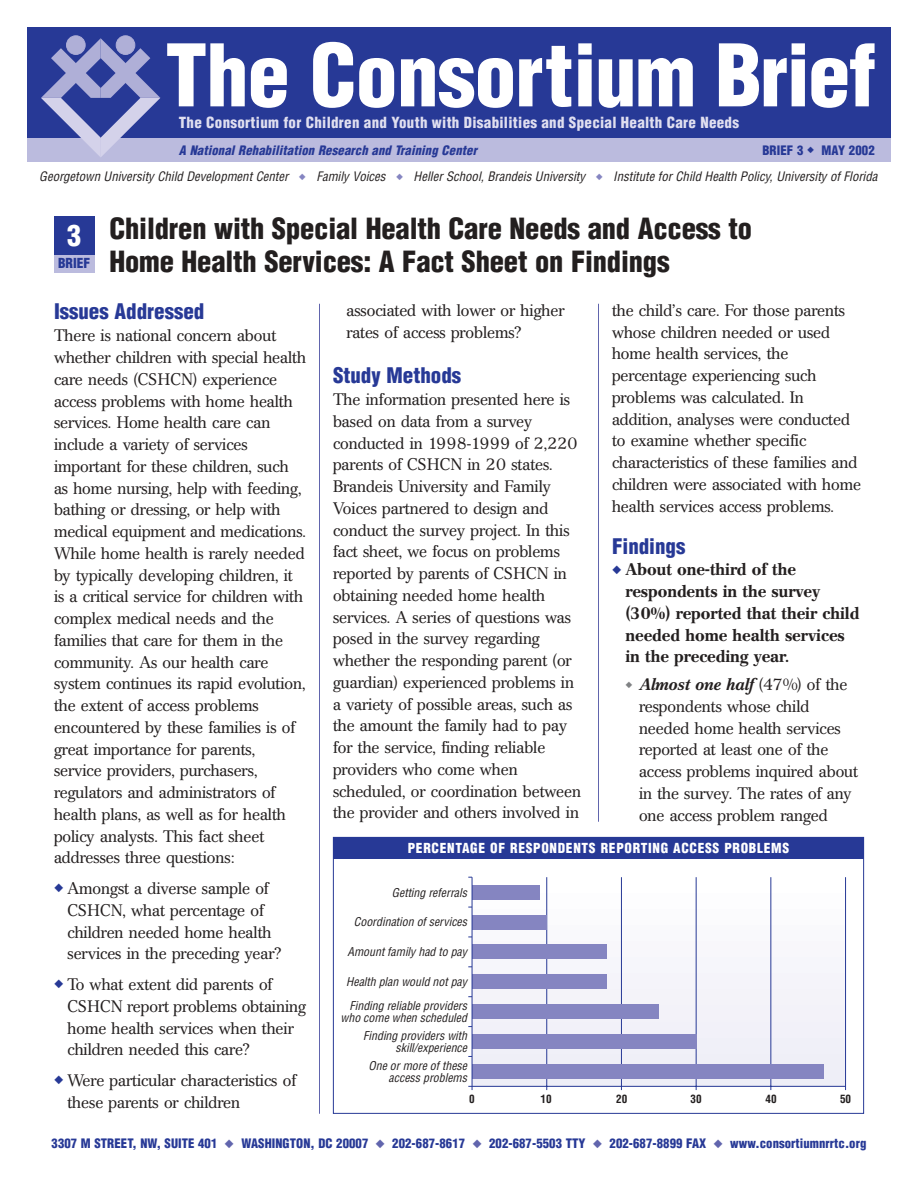
<style>
.page{position:relative;width:918px;height:1188px;background:#fff}
.page>*{position:absolute;margin:0;border:0;box-sizing:border-box;transform-origin:0 0}
.t1{font:900 condensed 84px "Helvetica";letter-spacing:-.01em;color:#fff}
.t2{font:900 condensed 28.5px/33px "Helvetica";letter-spacing:-.005em;color:#231f1f}
.t3{font:900 condensed 28.5px "Helvetica";color:#fff}
.t4{font:900 condensed 21px "Helvetica";color:#273996}
.t5{font:16.5px/21.8px "Cremona";color:#231f1f}
.t6{font:700 16.5px/21.8px "Cremona";color:#231f1f}
.t7{font:900 condensed 15px "Helvetica";letter-spacing:.02em;color:#e0dff0}
.t8{font:900 condensed 13.5px "Helvetica";letter-spacing:.05em;color:#fff}
.t9{font:900 condensed 13.5px "Helvetica";color:#273996}
.t10{font:italic condensed 12.75px "Helvetica";color:#231f1f}
.t11{font:900 condensed 12.75px "Helvetica";letter-spacing:.005em;color:#273996}
.t12{font:italic 900 condensed 12.75px "Helvetica";letter-spacing:.01em;color:#273996}
.t13{font:italic condensed 11.85px/17.4px "Helvetica";color:#231f1f;text-align:right}
.t14{font:700 condensed 11.25px "Helvetica";color:#231f1f}
.s1{color:#8585c1}
.s2{color:#273996}
.s3{color:#808284}
.s4{font-weight:700;font-style:italic}
.s5{color:#6165ad}
</style>
<div class="page">
<div style="left:472px;top:909px;width:374px;height:16px;background:#fbfbfd"></div>
<div style="left:472px;top:925px;width:374px;height:17px;background:#f9f9fc"></div>
<div style="left:472px;top:942px;width:374px;height:16px;background:#f8f7fb"></div>
<div style="left:472px;top:958px;width:374px;height:16px;background:#f6f6fb"></div>
<div style="left:472px;top:974px;width:374px;height:16px;background:#f5f4fa"></div>
<div style="left:472px;top:990px;width:374px;height:16px;background:#f4f3f9"></div>
<div style="left:472px;top:1006px;width:374px;height:16px;background:#f3f2f9"></div>
<div style="left:472px;top:1022px;width:374px;height:16px;background:#f2f1f9"></div>
<div style="left:472px;top:1038px;width:374px;height:16px;background:#f0f0f8"></div>
<div style="left:472px;top:1054px;width:374px;height:16px;background:#efeff7"></div>
<div style="left:472px;top:1070px;width:374px;height:16px;background:#eeeef7"></div>
<hr style="left:845px;top:877px;width:1px;height:213px;background:#273996">
<hr style="left:468px;top:1086px;width:378px;height:1px;background:#273996">
<hr style="left:771px;top:877px;width:1px;height:213px;background:#273996">
<hr style="left:696px;top:877px;width:1px;height:213px;background:#273996">
<hr style="left:621px;top:877px;width:1px;height:213px;background:#273996">
<hr style="left:546px;top:877px;width:1px;height:213px;background:#273996">
<div style="left:472px;top:1064px;width:351px;height:15px;background:#8585c1"></div>
<div style="left:472px;top:1034px;width:224px;height:15px;background:#8585c1"></div>
<div style="left:472px;top:1004px;width:187px;height:15px;background:#8585c1"></div>
<div style="left:472px;top:974px;width:135px;height:15px;background:#8585c1"></div>
<div style="left:472px;top:944px;width:135px;height:15px;background:#8585c1"></div>
<div style="left:472px;top:915px;width:75px;height:14px;background:#8585c1"></div>
<div style="left:472px;top:885px;width:67px;height:15px;background:#8585c1"></div>
<hr style="left:472px;top:877px;width:1px;height:213px;background:#273996">
<div style="left:333px;top:837px;width:531px;height:22px;background:#273996"></div>
<hr style="left:319px;top:304px;width:1px;height:810px;background:#6165ad">
<hr style="left:598px;top:304px;width:1px;height:518px;background:#6165ad">
<div style="left:27px;top:135px;width:864px;height:27px;background:#bbbbde"></div>
<div style="left:27px;top:27px;width:864px;height:110px;background:#273996"></div>
<div style="left:66px;top:36px;width:19px;height:19px;background:#afafd7;border:1px solid #afafd7;border-radius:50%"></div>
<div style="left:116px;top:36px;width:19px;height:19px;background:#afafd7;border:1px solid #afafd7;border-radius:50%"></div>
<svg style="left:41px;top:38px;width:119px;height:119px"></svg>
<div style="left:54px;top:216px;width:40px;height:54px;background:#273996"></div>
<div style="left:54px;top:255px;width:40px;height:17px;background:#bbbbde"></div>
<h1 class="t1" style="left:165px;top:43px;width:713px">The Consortium Brief</h1>
<p class="t7" style="left:179px;top:117px;width:562px">The Consortium for Children and Youth with Disabilities and Special Health Care Needs</p>
<p class="t12" style="left:179px;top:145px;width:300px">A National Rehabilitation Research and Training Center</p>
<p class="t11" style="left:762px;top:145px;width:114px">BRIEF 3 ◆ MAY 2002</p>
<p class="t10" style="left:39px;top:172px;width:840px">Georgetown University Child Development Center <span class="s1">◆</span> Family Voices <span class="s1">◆</span> Heller School, Brandeis University <span class="s1">◆</span> Institute for Child Health Policy, University of Florida</p>
<h2 class="t2" style="left:110px;top:214px;width:644px">Children with Special Health Care Needs and Access to<br>Home Health Services: A Fact Sheet on Findings</h2>
<p class="t4" style="left:54px;top:304px;width:152px">Issues Addressed</p>
<p class="t5" style="left:54px;top:326px;width:254px">There is national concern about whether children with special health care needs (CSHCN) experience access problems with home health services. Home health care can include a variety of services important for these children, such as home nursing, help with feeding, bathing or dressing, or help with medical equipment and medications.<br>While home health is rarely needed by typically developing children, it is a critical service for children with complex medical needs and the families that care for them in the community. As our health care system continues its rapid evolution, the extent of access problems encountered by these families is of great importance for parents, service providers, purchasers, regulators and administrators of health plans, as well as for health policy analysts. This fact sheet addresses three questions:</p>
<p class="t5" style="left:68px;top:879px;width:216px;text-indent:-14px"><span class="s2">◆</span> Amongst a diverse sample of<br>CSHCN, what percentage of children needed home health services in the preceding year?</p>
<p class="t5" style="left:67px;top:975px;width:240px;text-indent:-13px"><span class="s2">◆</span> To what extent did parents of<br>CSHCN report problems obtaining home health services when their children needed this care?</p>
<p class="t5" style="left:68px;top:1071px;width:230px;text-indent:-14px"><span class="s2">◆</span> Were particular characteristics of these parents or children</p>
<h2 class="t3" style="left:67px;top:224px;width:16px">3</h2>
<p class="t9" style="left:58px;top:258px;width:34px">BRIEF</p>
<p class="t5" style="left:347px;top:301px;width:220px">associated with lower or higher rates of access problems?</p>
<p class="t4" style="left:333px;top:368px;width:130px">Study Methods</p>
<p class="t5" style="left:333px;top:390px;width:249px">The information presented here is based on data from a survey conducted in 1998-1999 of 2,220 parents of CSHCN in 20 states.<br>Brandeis University and Family<br>Voices partnered to design and conduct the survey project. In this fact sheet, we focus on problems reported by parents of CSHCN in obtaining needed home health services. A series of questions was posed in the survey regarding whether the responding parent (or guardian) experienced problems in a variety of possible areas, such as the amount the family had to pay for the service, finding reliable providers who come when scheduled, or coordination between the provider and others involved in</p>
<p class="t5" style="left:612px;top:301px;width:251px">the child’s care. For those parents whose children needed or used home health services, the percentage experiencing such problems was calculated. In addition, analyses were conducted to examine whether specific characteristics of these families and children were associated with home health services access problems.</p>
<p class="t4" style="left:612px;top:538px;width:75px">Findings</p>
<p class="t6" style="left:626px;top:561px;width:235px;text-indent:-14px"><span class="s2">◆</span> About one-third of the respondents in the survey (30%) reported that their child needed home health services in the preceding year.</p>
<p class="t5" style="left:639px;top:675px;width:221px;text-indent:-14px"><span class="s3">◆</span> <span class="s4">Almost one half</span> (47%) of the respondents whose child needed home health services reported at least one of the access problems inquired about in the survey. The rates of any one access problem ranged</p>
<p class="t8" style="left:408px;top:843px;width:383px">PERCENTAGE OF RESPONDENTS REPORTING ACCESS PROBLEMS</p>
<p class="t13" style="left:392px;top:885px;width:77px">Getting referrals</p>
<p class="t13" style="left:354px;top:914px;width:115px">Coordination of services</p>
<p class="t13" style="left:348px;top:944px;width:121px">Amount family had to pay</p>
<p class="t13" style="left:346px;top:971px;width:122px;line-height:23.7px;text-align:left">Health plan would not pay<br>Finding reliable providers</p>
<p class="t13" style="left:341px;top:1010px;width:128px">who come when scheduled<br>Finding providers with</p>
<p class="t13" style="left:369px;top:1040px;width:100px">skill/experience<br>One or more of these</p>
<p class="t13" style="left:389px;top:1070px;width:80px">access problems</p>
<p class="t14" style="left:469px;top:1094px;width:7px">0</p>
<p class="t14" style="left:541px;top:1094px;width:13px">10</p>
<p class="t14" style="left:616px;top:1094px;width:13px">20</p>
<p class="t14" style="left:691px;top:1094px;width:13px">30</p>
<p class="t14" style="left:766px;top:1094px;width:13px">40</p>
<p class="t14" style="left:840px;top:1094px;width:13px">50</p>
<p class="t11" style="left:52px;top:1138px;width:816px">3307 M STREET, NW, SUITE 401 <span class="s5">◆</span> WASHINGTON, DC 20007 <span class="s5">◆</span> 202-687-8617 <span class="s5">◆</span> 202-687-5503 TTY <span class="s5">◆</span> 202-687-8899 FAX <span class="s5">◆</span> www.consortiumnrrtc.org</p>
</div>
